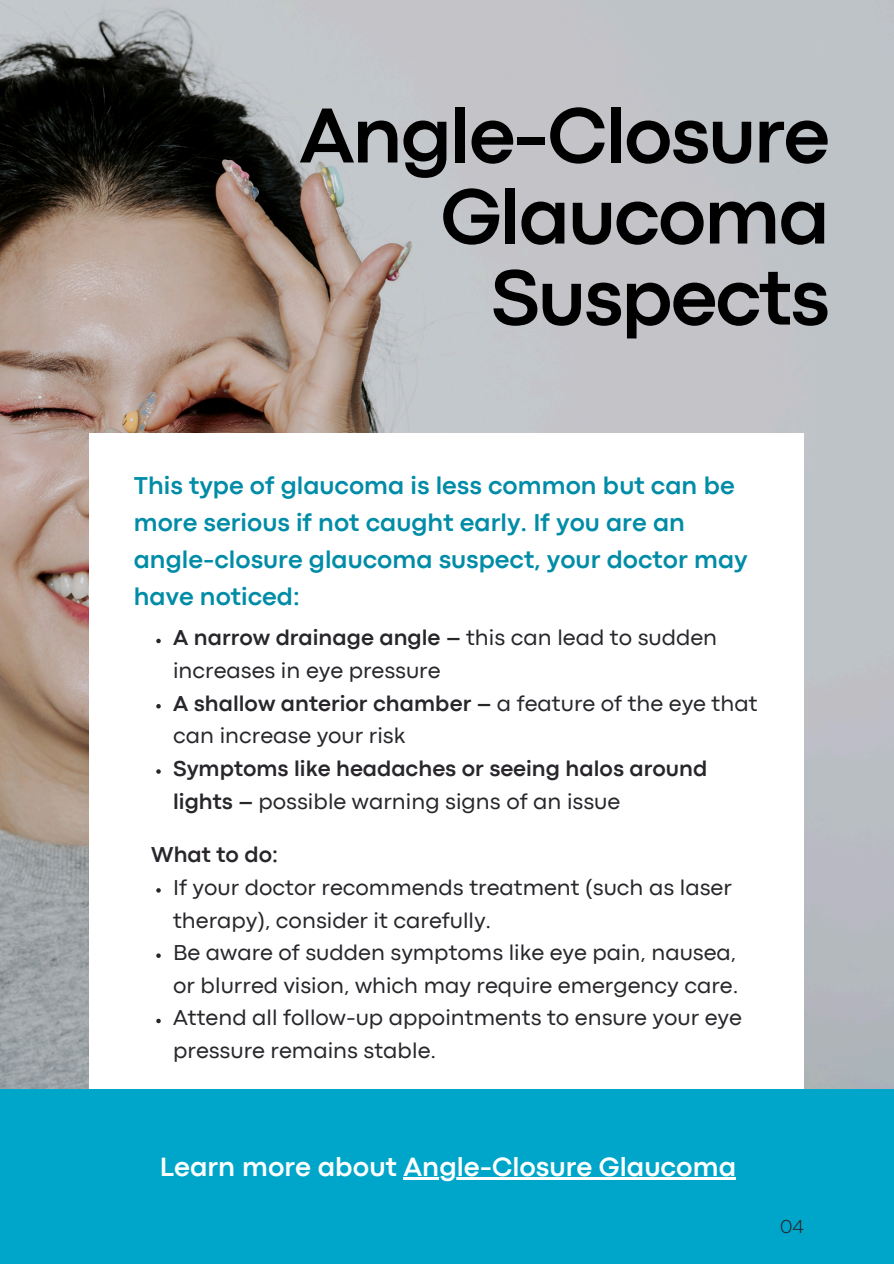
<style>
.page{position:relative;width:894px;height:1264px;background:#fff}
.page>*{position:absolute;margin:0;border:0;box-sizing:border-box;transform-origin:0 0}
.t1{font:700 81.15px/81px "Codec Pro";letter-spacing:-.025em;color:#000;text-align:right}
.t2{font:700 27.6px "Codec Pro";color:#fff}
.t3{font:700 25.5px/37.2px "Codec Pro";color:#008ca7}
.t4{font:22.5px/32.7px "Codec Pro";color:#28262b}
.t5{font:700 22.5px/32.7px "Codec Pro";color:#28262b}
.t6{font:300 19.5px "Codec Pro";color:#28262b}
.s1{font-weight:700}
.s2{font-weight:400}
</style>
<div class="page">
<img style="left:0;top:0;width:893px;height:1089px">
<div style="left:89px;top:433px;width:714px;height:752px;background:#fff"></div>
<div style="left:0;top:1089px;width:893px;height:174px;background:#00a6c9"></div>
<svg style="left:156px;top:638px;width:5px;height:5px"></svg>
<svg style="left:156px;top:704px;width:5px;height:4px"></svg>
<svg style="left:156px;top:769px;width:5px;height:4px"></svg>
<hr style="left:403px;top:1177px;width:333px;height:2px;background:#fff">
<svg style="left:156px;top:888px;width:5px;height:4px"></svg>
<svg style="left:156px;top:953px;width:5px;height:4px"></svg>
<svg style="left:156px;top:1018px;width:5px;height:5px"></svg>
<p class="t1" style="left:299px;top:101px;width:531px">Angle-Closure</p>
<h1 class="t1" style="left:440px;top:182px;width:390px">Glaucoma<br>Suspects</h1>
<p class="t3" style="left:134px;top:468px;width:615px">This type of glaucoma is less common but can be more serious if not caught early. If you are an angle-closure glaucoma suspect, your doctor may have noticed:</p>
<p class="t4" style="left:173px;top:623px;width:545px"><span class="s1">A narrow drainage angle –</span> this can lead to sudden increases in eye pressure</p>
<h2 class="t4" style="left:173px;top:688px;width:586px"><span class="s1">A shallow anterior chamber –</span> a feature of the eye that can increase your risk</h2>
<p class="t5" style="left:173px;top:754px;width:535px">Symptoms like headaches or seeing halos around lights – <span class="s2">possible warning signs of an issue</span></p>
<p class="t5" style="left:151px;top:840px;width:128px">What to do:</p>
<p class="t4" style="left:173px;top:872px;width:560px">If your doctor recommends treatment (such as laser therapy), consider it carefully.</p>
<h2 class="t4" style="left:173px;top:938px;width:566px">Be aware of sudden symptoms like eye pain, nausea, or blurred vision, which may require emergency care.</h2>
<p class="t4" style="left:173px;top:1003px;width:570px">Attend all follow-up appointments to ensure your eye pressure remains stable.</p>
<p class="t2" style="left:160px;top:1156px;width:577px">Learn more about Angle-Closure Glaucoma</p>
<p class="t6" style="left:780px;top:1219px;width:25px">04</p>
</div>
